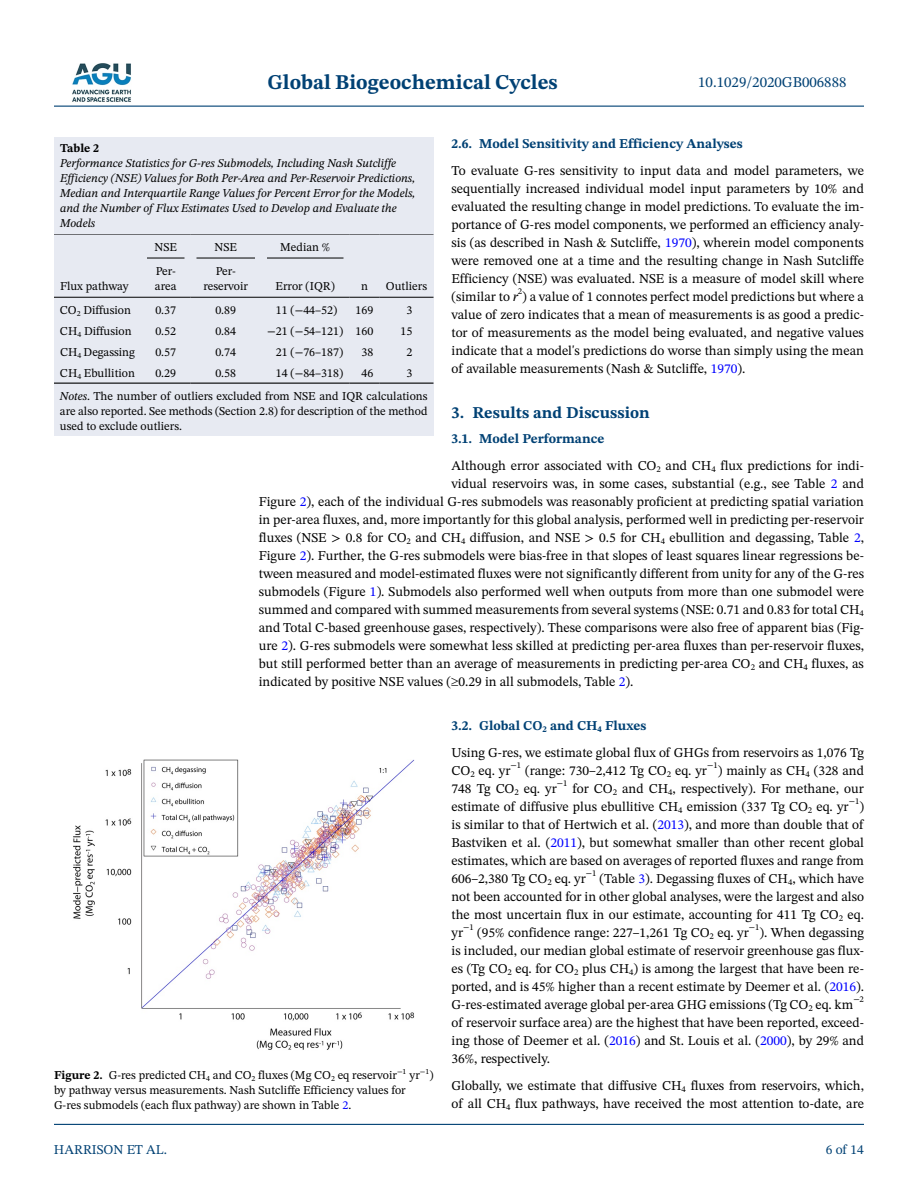
<style>
.page{position:relative;width:918px;height:1188px;background:#fff}
.page>*{position:absolute;margin:0;border:0;box-sizing:border-box;transform-origin:0 0}
.t1{font:700 21px "STIX Two Text";color:#004174}
.t2{font:700 16.5px "STIX Two Text";color:#004174}
.t3{font:15px "STIX Two Text";color:#004174}
.t4{font:13.5px/18px "STIX Two Text";color:#000;text-align:justify}
.t5{font:700 13.5px "STIX Two Text";color:#004174}
.t6{font:13.5px "STIX Two Text";color:#004174}
.t7{font:12px/15px "STIX Two Text";color:#000}
.t8{font:italic 12px/15px "STIX Two Text";color:#000}
.t9{font:700 12px "STIX Two Text";color:#000}
.t10{font:8.7px "STIX Two Text";color:#000}
.s1{color:#00f}
.s2{font-style:italic}
.s3{font-weight:700;color:#004174}
.s4{font-weight:700}
</style>
<div class="page">
<hr style="left:54px;top:106px;width:810px;height:1px;background:#004174">
<hr style="left:54px;top:1124px;width:810px;height:1px;background:#004174">
<img style="left:72px;top:63px;width:59px;height:39px">
<div style="left:54px;top:233px;width:380px;height:203px;background:#e7eaf2"></div>
<hr style="left:54px;top:233px;width:87px;height:2px;background:#000">
<hr style="left:54px;top:297px;width:87px;height:1px;background:#000">
<hr style="left:350px;top:297px;width:30px;height:1px;background:#000">
<hr style="left:380px;top:297px;width:54px;height:1px;background:#000">
<hr style="left:141px;top:233px;width:49px;height:2px;background:#000">
<hr style="left:190px;top:233px;width:71px;height:2px;background:#000">
<hr style="left:261px;top:233px;width:89px;height:2px;background:#000">
<hr style="left:350px;top:233px;width:30px;height:2px;background:#000">
<hr style="left:380px;top:233px;width:54px;height:2px;background:#000">
<hr style="left:141px;top:297px;width:49px;height:1px;background:#000">
<hr style="left:190px;top:297px;width:71px;height:1px;background:#000">
<hr style="left:261px;top:297px;width:89px;height:1px;background:#000">
<hr style="left:54px;top:383px;width:87px;height:1px;background:#000">
<hr style="left:141px;top:383px;width:49px;height:1px;background:#000">
<hr style="left:190px;top:383px;width:71px;height:1px;background:#000">
<hr style="left:261px;top:383px;width:89px;height:1px;background:#000">
<hr style="left:350px;top:383px;width:30px;height:1px;background:#000">
<hr style="left:380px;top:383px;width:54px;height:1px;background:#000">
<hr style="left:147px;top:258px;width:37px;height:1px;background:#000">
<hr style="left:196px;top:258px;width:59px;height:1px;background:#000">
<hr style="left:267px;top:258px;width:77px;height:1px;background:#000">
<div style="left:54px;top:137px;width:380px;height:96px;background:#e7eaf2"></div>
<img style="left:73px;top:759px;width:342px;height:291px">
<h1 class="t1" style="left:267px;top:67px;width:292px">Global Biogeochemical Cycles</h1>
<p class="t3" style="left:698px;top:72px;width:150px">10.1029/2020GB006888</p>
<p class="t5" style="left:452px;top:133px;width:293px">2.6. Model Sensitivity and Efficiency Analyses</p>
<p class="t4" style="left:452px;top:161px;width:414px">To evaluate G-res sensitivity to input data and model parameters, we sequentially increased individual model input parameters by 10% and evaluated the resulting change in model predictions. To evaluate the im&shy;portance of G-res model components, we performed an efficiency analy&shy;sis (as described in Nash &amp; Sutcliffe, <span class="s1">1970</span>), wherein model components were removed one at a time and the resulting change in Nash Sutcliffe Efficiency (NSE) was evaluated. NSE is a measure of model skill where (similar to <span class="s2">r</span><sup>2</sup>) a value of 1 connotes perfect model predictions but where a value of zero indicates that a mean of measurements is as good a predic&shy;tor of measurements as the model being evaluated, and negative values indicate that a model's predictions do worse than simply using the mean of available measurements (Nash &amp; Sutcliffe, <span class="s1">1970</span>).</p>
<p class="t2" style="left:452px;top:400px;width:200px">3. Results and Discussion</p>
<p class="t4" style="left:452px;top:425px;width:414px;line-height:27px"><span class="s3">3.1. Model Performance<br></span>Although error associated with CO<sub>2</sub> and CH<sub>4</sub> flux predictions for indi-</p>
<p class="t4" style="left:259px;top:474px;width:607px;text-indent:193px">vidual reservoirs was, in some cases, substantial (e.g., see Table <span class="s1">2</span> and Figure <span class="s1">2</span>), each of the individual G-res submodels was reasonably proficient at predicting spatial variation in per-area fluxes, and, more importantly for this global analysis, performed well in predicting per-reservoir fluxes (NSE &gt; 0.8 for CO<sub>2</sub> and CH<sub>4</sub> diffusion, and NSE &gt; 0.5 for CH<sub>4</sub> ebullition and degassing, Table <span class="s1">2</span>, Figure <span class="s1">2</span>). Further, the G-res submodels were bias-free in that slopes of least squares linear regressions be&shy;tween measured and model-estimated fluxes were not significantly different from unity for any of the G-res submodels (Figure <span class="s1">1</span>). Submodels also performed well when outputs from more than one submodel were summed and compared with summed measurements from several systems (NSE: 0.71 and 0.83 for total CH<sub>4 </sub>and Total C-based greenhouse gases, respectively). These comparisons were also free of apparent bias (Fig&shy;ure <span class="s1">2</span>). G-res submodels were somewhat less skilled at predicting per-area fluxes than per-reservoir fluxes, but still performed better than an average of measurements in predicting per-area CO<sub>2</sub> and CH<sub>4</sub> fluxes, as indicated by positive NSE values (≥0.29 in all submodels, Table <span class="s1">2</span>).</p>
<p class="t4" style="left:451px;top:711px;width:414px;line-height:27px"><span class="s3">3.2. Global CO</span><sub>2</sub> <span class="s3">and CH</span><sub>4</sub> <span class="s3">Fluxes<br></span>Using G-res, we estimate global flux of GHGs from reservoirs as 1,076 Tg</p>
<p class="t4" style="left:451px;top:761px;width:414px">CO<sub>2</sub> eq. yr<sup>−1</sup> (range: 730–2,412 Tg CO<sub>2</sub> eq. yr<sup>−1</sup>) mainly as CH<sub>4</sub> (328 and 748 Tg CO<sub>2</sub> eq. yr<sup>−1</sup> for CO<sub>2</sub> and CH<sub>4</sub>, respectively). For methane, our estimate of diffusive plus ebullitive CH<sub>4</sub> emission (337 Tg CO<sub>2</sub> eq. yr<sup>−1</sup>) is similar to that of Hertwich et al. (<span class="s1">2013</span>), and more than double that of Bastviken et al. (<span class="s1">2011</span>), but somewhat smaller than other recent global estimates, which are based on averages of reported fluxes and range from 606–2,380 Tg CO<sub>2</sub> eq. yr<sup>−1</sup> (Table <span class="s1">3</span>). Degassing fluxes of CH<sub>4</sub>, which have not been accounted for in other global analyses, were the largest and also the most uncertain flux in our estimate, accounting for 411 Tg CO<sub>2</sub> eq. yr<sup>−1</sup> (95% confidence range: 227–1,261 Tg CO<sub>2</sub> eq. yr<sup>−1</sup>). When degassing is included, our median global estimate of reservoir greenhouse gas flux&shy;es (Tg CO<sub>2</sub> eq. for CO<sub>2</sub> plus CH<sub>4</sub>) is among the largest that have been re&shy;ported, and is 45% higher than a recent estimate by Deemer et al. (<span class="s1">2016</span>).<br>G-res-estimated average global per-area GHG emissions (Tg CO<sub>2</sub> eq. km</p>
<p class="t9" style="left:60px;top:140px;width:41px">Table 2</p>
<p class="t8" style="left:60px;top:156px;width:357px">Performance Statistics for G-res Submodels, Including Nash Sutcliffe Efficiency (NSE) Values for Both Per-Area and Per-Reservoir Predictions, Median and Interquartile Range Values for Percent Error for the Models, and the Number of Flux Estimates Used to Develop and Evaluate the Models</p>
<p class="t7" style="left:155px;top:239px;width:24px">NSE</p>
<p class="t7" style="left:215px;top:239px;width:24px">NSE</p>
<p class="t7" style="left:280px;top:239px;width:51px">Median %</p>
<p class="t7" style="left:155px;top:263px;width:23px">Per&shy;area</p>
<p class="t7" style="left:203px;top:263px;width:46px;text-align:center">Per&shy;reservoir</p>
<p class="t7" style="left:276px;top:278px;width:61px">Error (IQR)</p>
<p class="t7" style="left:60px;top:278px;width:70px">Flux pathway</p>
<p class="t7" style="left:361px;top:278px;width:8px">n</p>
<p class="t7" style="left:386px;top:278px;width:43px">Outliers</p>
<p class="t7" style="left:60px;top:302px;width:73px">CO<sub>2</sub> Diffusion</p>
<p class="t7" style="left:155px;top:302px;width:22px">0.37</p>
<p class="t7" style="left:215px;top:302px;width:22px">0.89</p>
<p class="t7" style="left:276px;top:302px;width:63px">11 (−44–52)</p>
<p class="t7" style="left:356px;top:302px;width:19px">169</p>
<p class="t7" style="left:406px;top:302px;width:7px">3</p>
<p class="t7" style="left:60px;top:323px;width:73px">CH<sub>4</sub> Diffusion</p>
<p class="t7" style="left:155px;top:323px;width:22px">0.52</p>
<p class="t7" style="left:215px;top:323px;width:22px">0.84</p>
<p class="t7" style="left:267px;top:323px;width:108px">−21 (−54–121) 160</p>
<p class="t7" style="left:401px;top:323px;width:13px">15</p>
<p class="t7" style="left:60px;top:344px;width:76px">CH<sub>4</sub> Degassing</p>
<p class="t7" style="left:155px;top:344px;width:22px">0.57</p>
<p class="t7" style="left:215px;top:344px;width:22px">0.74</p>
<p class="t7" style="left:276px;top:344px;width:69px">21 (−76–187)</p>
<p class="t7" style="left:362px;top:344px;width:13px">38</p>
<p class="t7" style="left:406px;top:344px;width:7px">2</p>
<p class="t7" style="left:60px;top:366px;width:77px">CH<sub>4</sub> Ebullition</p>
<p class="t7" style="left:155px;top:366px;width:22px">0.29</p>
<p class="t7" style="left:215px;top:366px;width:22px">0.58</p>
<p class="t7" style="left:276px;top:366px;width:69px">14 (−84–318)</p>
<p class="t7" style="left:362px;top:366px;width:13px">46</p>
<p class="t7" style="left:60px;top:362px;width:369px;line-height:22.6px;text-indent:346px">3<br><span class="s2">Notes</span>. The number of outliers excluded from NSE and IQR calculations</p>
<p class="t7" style="left:60px;top:403px;width:369px">are also reported. See methods (Section 2.8) for description of the method used to exclude outliers.</p>
<p class="t10" style="left:853px;top:993px;width:12px">−2</p>
<p class="t4" style="left:451px;top:1013px;width:414px">of reservoir surface area) are the highest that have been reported, exceed&shy;ing those of Deemer et al. (<span class="s1">2016</span>) and St. Louis et al. (<span class="s1">2000</span>), by 29% and 36%, respectively.</p>
<p class="t4" style="left:451px;top:1076px;width:414px">Globally, we estimate that diffusive CH<sub>4</sub> fluxes from reservoirs, which, of all CH<sub>4</sub> flux pathways, have received the most attention to-date, are</p>
<p class="t7" style="left:54px;top:1068px;width:381px"><span class="s4">Figure 2.</span> G-res predicted CH<sub>4</sub> and CO<sub>2</sub> fluxes (Mg CO<sub>2</sub> eq reservoir<sup>−1</sup> yr<sup>−1</sup>) by pathway versus measurements. Nash Sutcliffe Efficiency values for<br>G-res submodels (each flux pathway) are shown in Table <span class="s1">2</span>.</p>
<p class="t6" style="left:54px;top:1140px;width:115px">HARRISON ET AL.</p>
<p class="t6" style="left:826px;top:1140px;width:40px">6 of 14</p>
</div>
